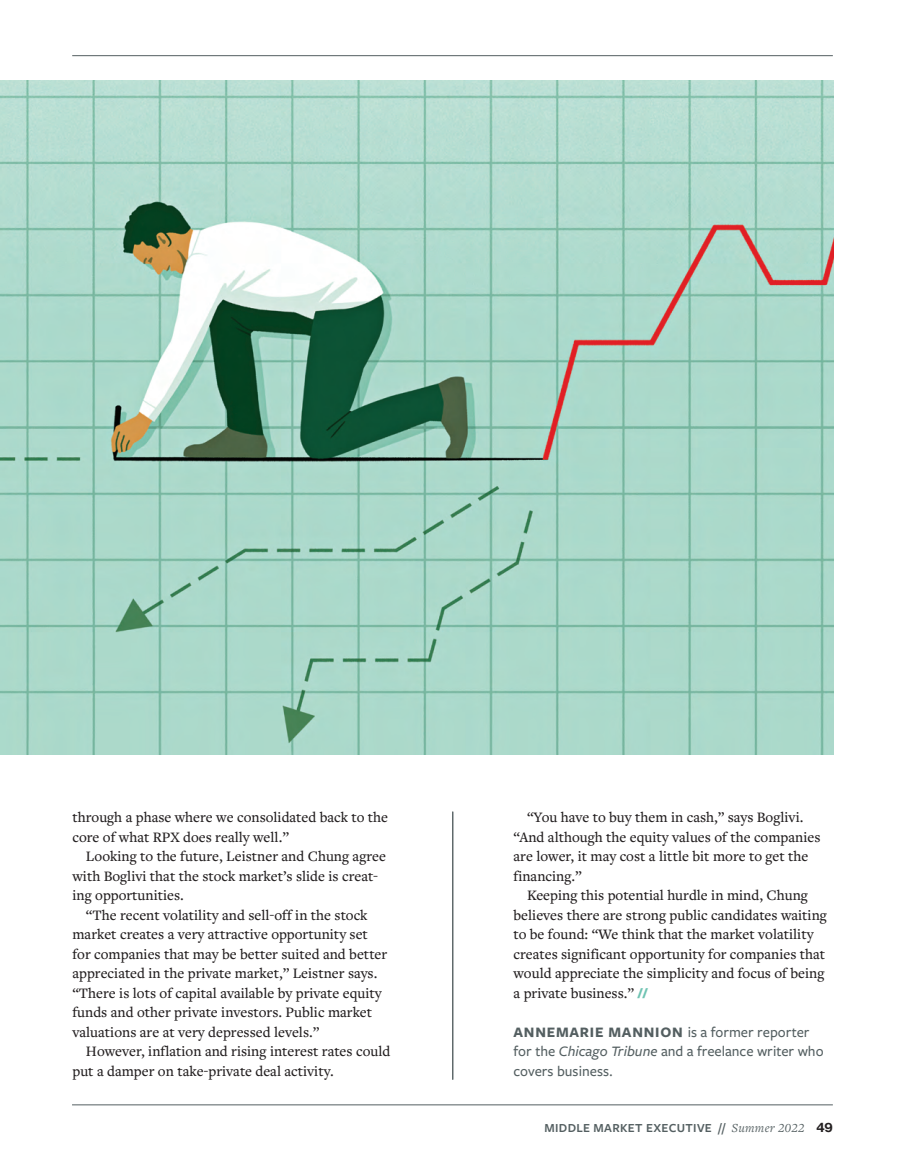
<style>
.page{position:relative;width:905px;height:1175px;background:#fff}
.page>*{position:absolute;margin:0;border:0;box-sizing:border-box;transform-origin:0 0}
.t1{font:500 15px/19.5px "Freight Text Pro";color:#231f20}
.t2{font:500 15px/19.5px "Freight Sans Pro";color:#545f61}
.t3{font:600 12.75px "Freight Sans Pro";letter-spacing:.025em;color:#545f61}
.s1{font-family:"Helvetica Neue LT Std";font-weight:800;font-size:13.5px;color:#70c4b3}
.s2{font-weight:700}
.s3{font-style:italic}
.s4{font-family:"Freight Text Pro";font-weight:400;font-style:italic}
.s5{font-family:"Neue Haas Grotesk Text";font-weight:700;color:#231f20}
</style>
<div class="page">
<hr style="left:72px;top:55px;width:761px;height:1px;background:#545f61">
<hr style="left:72px;top:1104px;width:761px;height:1px;background:#545f61">
<img style="left:0;top:81px;width:833px;height:673px">
<hr style="left:452px;top:811px;width:1px;height:268px;background:#545f61">
<p class="t1" style="left:72px;top:807px;width:317px">through a phase where we consolidated back to the core of what RPX does really well.”</p>
<p class="t1" style="left:72px;top:846px;width:315px;text-indent:14px">Looking to the future, Leistner and Chung agree with Boglivi that the stock market’s slide is creat&shy;ing opportunities.</p>
<p class="t1" style="left:72px;top:904px;width:316px;text-indent:14px">“The recent volatility and sell-off in the stock market creates a very attractive opportunity set for companies that may be better suited and better appreciated in the private market,” Leistner says. “There is lots of capital available by private equity funds and other private investors. Public market valuations are at very depressed levels.”</p>
<p class="t1" style="left:72px;top:1041px;width:319px;text-indent:14px">However, inflation and rising interest rates could put a damper on take-private deal activity.</p>
<p class="t1" style="left:513px;top:807px;width:308px;text-indent:14px">“You have to buy them in cash,” says Boglivi. “And although the equity values of the companies are lower, it may cost a little bit more to get the financing.”</p>
<p class="t1" style="left:513px;top:885px;width:315px;text-indent:14px">Keeping this potential hurdle in mind, Chung believes there are strong public candidates waiting to be found: “We think that the market volatility creates significant opportunity for companies that would appreciate the simplicity and focus of being a private business.” <span class="s1">//</span></p>
<p class="t2" style="left:513px;top:1021px;width:312px"><span class="s2">ANNEMARIE MANNION</span> is a former reporter for the <span class="s3">Chicago Tribune</span> and a freelance writer who covers business.</p>
<p class="t3" style="left:544px;top:1119px;width:290px">MIDDLE MARKET EXECUTIVE // <span class="s4">Summer 2022</span> <span class="s5">49</span></p>
</div>
